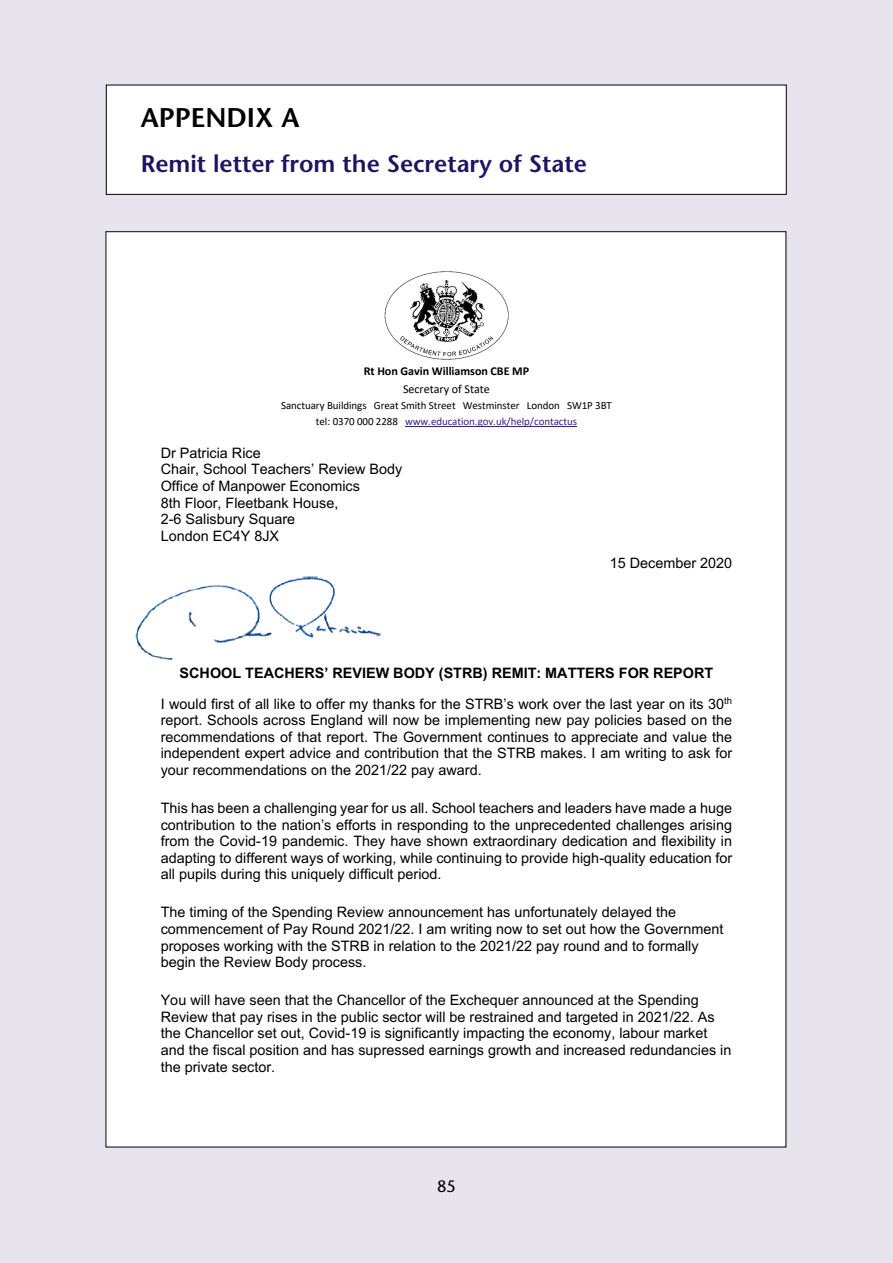
<style>
.page{position:relative;width:893px;height:1263px;background:#e7e4ed}
.page>*{position:absolute;margin:0;border:0;box-sizing:border-box;transform-origin:0 0}
.Heading_1{font:600 27px "Stone Sans Std";color:#000}
.Heading_1-2{font:600 24px "Stone Sans Std";color:#21145f}
.t1{font:500 16.5px "Stone Sans Std";color:#000}
.t2{font:14.4px/16.5px "Arial";color:#000}
.t3{font:700 12.15px "Calibri";letter-spacing:-.005em;color:#000}
.t4{font:12.15px "Calibri";letter-spacing:-.005em;color:#000}
.t5{font:10.95px/15.9px "Calibri";letter-spacing:-.005em;color:#000;text-align:center}
.s1{color:#3b2282}
.s2{font-weight:700}
</style>
<div class="page">
<div style="left:106px;top:85px;width:680px;height:109px;background:#fff"></div>
<div style="left:106px;top:85px;width:681px;height:110px;border:1px solid #000"></div>
<div style="left:106px;top:232px;width:680px;height:915px;background:#fff"></div>
<hr style="left:405px;top:426px;width:172px;height:1px;background:#3b2282">
<img style="left:384px;top:271px;width:125px;height:89px">
<img style="left:135px;top:576px;width:246px;height:84px">
<h1 class="Heading_1" style="left:141px;top:101px;width:160px">APPENDIX A</h1>
<h1 class="Heading_1-2" style="left:141px;top:150px;width:448px">Remit letter from the Secretary of State</h1>
<p class="t3" style="left:364px;top:362px;width:167px">Rt Hon Gavin Williamson CBE MP</p>
<p class="t4" style="left:403px;top:380px;width:88px">Secretary of State</p>
<p class="t5" style="left:281px;top:397px;width:332px">Sanctuary Buildings Great Smith Street Westminster London SW1P 3BT tel: 0370 000 2288 <span class="s1">www.education.gov.uk/help/contactus</span></p>
<p class="t2" style="left:161px;top:445px;width:243px">Dr Patricia Rice<br>Chair, School Teachers’ Review Body<br>Office of Manpower Economics<br>8th Floor, Fleetbank House,<br>2-6 Salisbury Square<br>London EC4Y 8JX</p>
<p class="t2" style="left:610px;top:555px;width:124px">15 December 2020</p>
<p class="t2" style="left:161px;top:657px;width:573px;line-height:30.8px;text-align:center"><span class="s2">SCHOOL TEACHERS’ REVIEW BODY (STRB) REMIT: MATTERS FOR REPORT<br></span>I would first of all like to offer my thanks for the STRB’s work over the last year on its 30<sup>th</sup></p>
<p class="t2" style="left:161px;top:712px;width:573px;text-align:justify">report. Schools across England will now be implementing new pay policies based on the recommendations of that report. The Government continues to appreciate and value the independent expert advice and contribution that the STRB makes. I am writing to ask for your recommendations on the 2021/22 pay award.</p>
<p class="t2" style="left:161px;top:799px;width:573px;text-align:justify">This has been a challenging year for us all. School teachers and leaders have made a huge contribution to the nation’s efforts in responding to the unprecedented challenges arising from the Covid-19 pandemic. They have shown extraordinary dedication and flexibility in adapting to different ways of working, while continuing to provide high-quality education for all pupils during this uniquely difficult period.</p>
<p class="t2" style="left:161px;top:904px;width:564px">The timing of the Spending Review announcement has unfortunately delayed the commencement of Pay Round 2021/22. I am writing now to set out how the Government proposes working with the STRB in relation to the 2021/22 pay round and to formally begin the Review Body process.</p>
<p class="t2" style="left:161px;top:992px;width:572px">You will have seen that the Chancellor of the Exchequer announced at the Spending Review that pay rises in the public sector will be restrained and targeted in 2021/22. As the Chancellor set out, Covid-19 is significantly impacting the economy, labour market and the fiscal position and has supressed earnings growth and increased redundancies in the private sector.</p>
<p class="t1" style="left:437px;top:1176px;width:20px">85</p>
</div>
